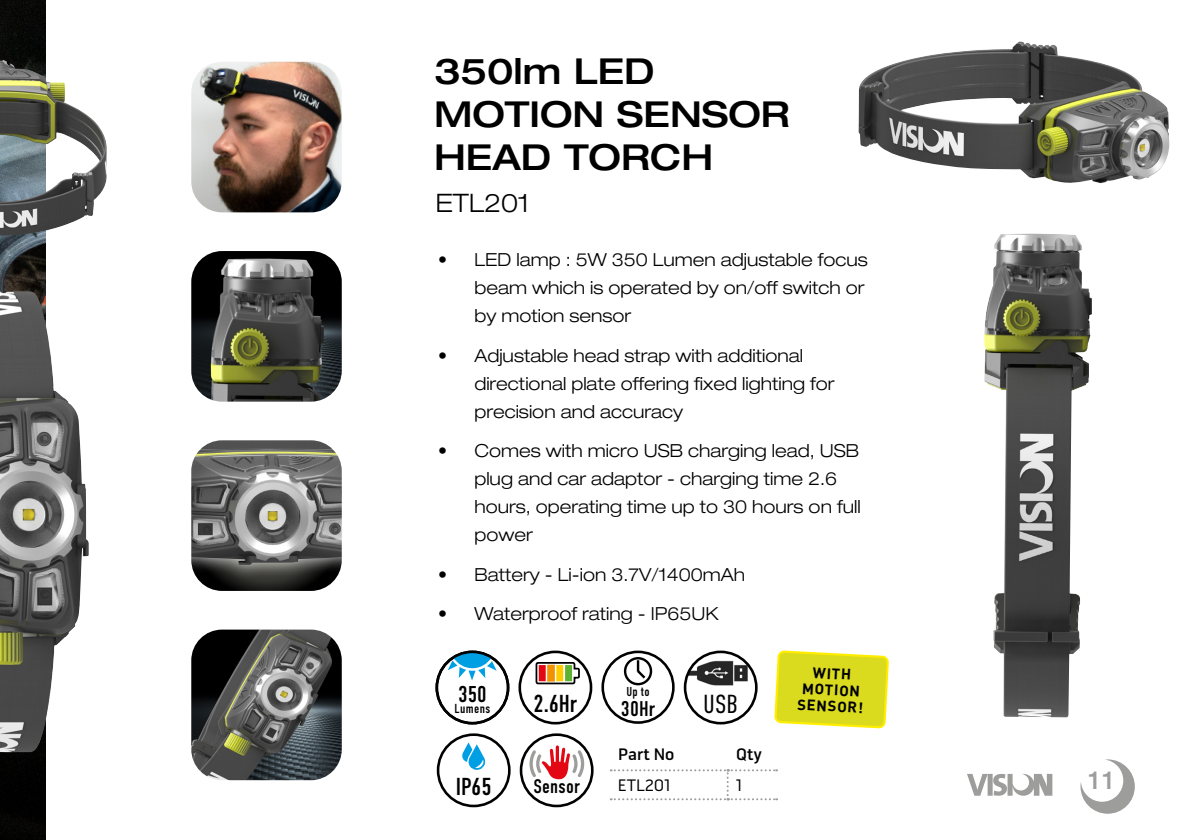
<style>
.page{position:relative;width:1191px;height:840px;background:#fff}
.page>*{position:absolute;margin:0;border:0;box-sizing:border-box;transform-origin:0 0}
.Vision_Header{font:500 expanded 35.8px/43px "Helvetica Neue LT Std";color:#000}
.t1{font:300 26px "DIN Condensed";color:#000}
.t2{font:300 expanded 25.4px "Helvetica Neue LT Std";color:#000}
.t3{font:500 24.8px "Helvetica Neue LT Std";color:#9d9d9c}
.t4{font:24.4px "DIN Condensed";letter-spacing:-.005em;color:#000}
.t5{font:22.8px "DIN Condensed";color:#000}
.t6{font:21.2px "DIN Condensed";color:#000}
.t7{font:19.6px "DIN Condensed";letter-spacing:.01em;color:#000}
.t8{font:300 expanded 18px/28px "Helvetica Neue LT Pro";color:#000}
.t9{font:500 17px "Pill Gothic 600 mg";color:#000}
.t10{font:17px "Pill Gothic 600 mg";color:#000}
.t11{font:700 14.8px/16.4px "DIN";color:#000;text-align:center}
.t12{font:13px "DIN Condensed";letter-spacing:.025em;color:#000}
</style>
<div class="page">
<svg style="left:967px;top:774px;width:85px;height:21px"></svg>
<img style="left:0;top:0;width:45px;height:839px">
<img style="left:192px;top:63px;width:149px;height:148px">
<div style="left:185px;top:56px;width:163px;height:162px;border:6px solid #fff;border-radius:34px"></div>
<img style="left:192px;top:252px;width:149px;height:148px">
<div style="left:185px;top:245px;width:163px;height:162px;border:6px solid #fff;border-radius:34px"></div>
<img style="left:192px;top:630px;width:149px;height:148px">
<div style="left:185px;top:623px;width:163px;height:162px;border:6px solid #fff;border-radius:34px"></div>
<svg style="left:198px;top:579px;width:138px;height:10px"></svg>
<div style="left:188px;top:437px;width:157px;height:142px;background:#fff;opacity:.75"></div>
<img style="left:188px;top:437px;width:157px;height:127px">
<div style="left:185px;top:434px;width:163px;height:162px;border:6px solid #fff;border-radius:34px"></div>
<svg style="left:775px;top:650px;width:112px;height:79px;background:#e0df31"></svg>
<img style="left:685px;top:654px;width:66px;height:49px">
<div style="left:684px;top:650px;width:73px;height:74px;border:3px solid #000;border-radius:50%"></div>
<div style="left:518px;top:650px;width:74px;height:74px;border:3px solid #000;border-radius:50%"></div>
<svg style="left:534px;top:660px;width:47px;height:24px"></svg>
<svg style="left:539px;top:664px;width:7px;height:16px"></svg>
<svg style="left:547px;top:664px;width:8px;height:17px"></svg>
<svg style="left:556px;top:664px;width:7px;height:16px"></svg>
<svg style="left:565px;top:664px;width:7px;height:16px"></svg>
<svg style="left:448px;top:651px;width:48px;height:29px"></svg>
<div style="left:435px;top:650px;width:74px;height:74px;border:3px solid #000;border-radius:50%"></div>
<div style="left:437px;top:733px;width:73px;height:73px;border:3px solid #000;border-radius:50%"></div>
<svg style="left:462px;top:742px;width:24px;height:28px"></svg>
<div style="left:520px;top:733px;width:73px;height:73px;border:3px solid #000;border-radius:50%"></div>
<svg style="left:529px;top:745px;width:55px;height:34px"></svg>
<div style="left:601px;top:650px;width:73px;height:73px;border:3px solid #000;border-radius:50%"></div>
<div style="left:624px;top:656px;width:28px;height:29px;border:2px solid #000;border-radius:50%"></div>
<svg style="left:634px;top:660px;width:14px;height:20px"></svg>
<img style="left:984px;top:233px;width:108px;height:484px">
<img style="left:858px;top:41px;width:311px;height:143px">
<img style="left:0;top:291px;width:89px;height:461px">
<img style="left:0;top:59px;width:107px;height:176px">
<svg style="left:610px;top:769px;width:167px;height:30px"></svg>
<svg style="left:1080px;top:759px;width:54px;height:54px"></svg>
<p class="Vision_Header" style="left:434px;top:49px;width:357px">350lm LED<br>MOTION SENSOR<br>HEAD TORCH</p>
<p class="t2" style="left:435px;top:188px;width:95px">ETL201</p>
<p class="t8" style="left:474px;top:246px;width:395px;text-indent:-36px">• LED lamp : 5W 350 Lumen adjustable focus beam which is operated by on/off switch or by motion sensor</p>
<p class="t8" style="left:474px;top:341px;width:361px;text-indent:-36px">• Adjustable head strap with additional directional plate offering fixed lighting for precision and accuracy</p>
<p class="t8" style="left:474px;top:436px;width:388px;text-indent:-36px">• Comes with micro USB charging lead, USB plug and car adaptor - charging time 2.6 hours, operating time up to 30 hours on full power</p>
<p class="t8" style="left:438px;top:560px;width:308px">• Battery - Li-ion 3.7V/1400mAh</p>
<p class="t8" style="left:438px;top:599px;width:282px">• Waterproof rating - IP65UK</p>
<p class="t11" style="left:803px;top:662px;width:60px;rotate:3deg">WITH<br>MOTION</p>
<p class="t5" style="left:458px;top:680px;width:30px">350</p>
<p class="t12" style="left:454px;top:700px;width:37px">Lumens</p>
<p class="t12" style="left:626px;top:684px;width:25px">Up to</p>
<p class="t6" style="left:621px;top:696px;width:36px">30Hr</p>
<p class="t9" style="left:618px;top:743px;width:58px">Part No</p>
<p class="t9" style="left:736px;top:743px;width:28px">Qty</p>
<p class="t10" style="left:617px;top:774px;width:54px">ETL201</p>
<p class="t10" style="left:735px;top:774px;width:8px">1</p>
<h3 class="t3" style="left:1088px;top:765px;width:29px">11</h3>
<p class="t4" style="left:533px;top:689px;width:45px">2.6Hr</p>
<p class="t1" style="left:703px;top:689px;width:36px">USB</p>
<p class="t11" style="left:798px;top:695px;width:67px;rotate:3deg">SENSOR!</p>
<p class="t4" style="left:456px;top:772px;width:37px">IP65</p>
<p class="t7" style="left:533px;top:775px;width:48px">Sensor</p>
</div>
